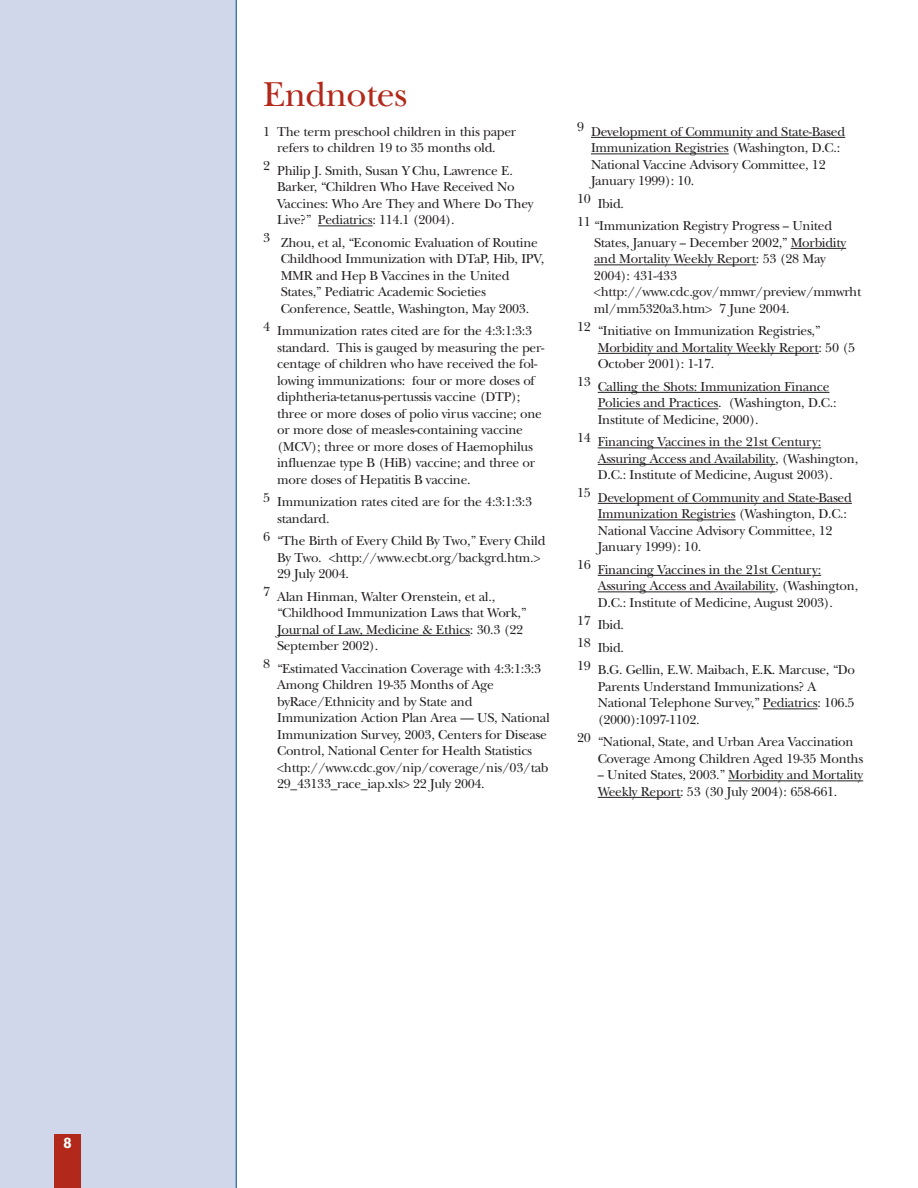
<style>
.page{position:relative;width:918px;height:1188px;background:#fff}
.page>*{position:absolute;margin:0;border:0;box-sizing:border-box;transform-origin:0 0}
.t1{font:36px "New Baskerville";letter-spacing:-.02em;color:#b2291b}
.t2{font:700 15px "Humanist 521 BT";color:#fff}
.t3{font:13.5px/16.5px "New Baskerville";letter-spacing:-.02em;color:#231f20}
</style>
<div class="page">
<hr style="left:318px;top:225px;width:55px;height:1px;background:#231f20">
<svg style="left:277px;top:635px;width:24px;height:1px"></svg>
<hr style="left:302px;top:635px;width:58px;height:1px;background:#231f20">
<hr style="left:359px;top:635px;width:111px;height:1px;background:#231f20">
<hr style="left:591px;top:137px;width:254px;height:1px;background:#231f20">
<hr style="left:591px;top:153px;width:138px;height:1px;background:#231f20">
<hr style="left:791px;top:248px;width:55px;height:1px;background:#231f20">
<hr style="left:594px;top:264px;width:49px;height:1px;background:#231f20">
<hr style="left:643px;top:264px;width:42px;height:1px;background:#231f20">
<hr style="left:685px;top:264px;width:67px;height:1px;background:#231f20">
<hr style="left:598px;top:353px;width:108px;height:1px;background:#231f20">
<hr style="left:706px;top:353px;width:42px;height:1px;background:#231f20">
<hr style="left:747px;top:353px;width:67px;height:1px;background:#231f20">
<hr style="left:598px;top:392px;width:232px;height:1px;background:#231f20">
<hr style="left:598px;top:408px;width:120px;height:1px;background:#231f20">
<hr style="left:598px;top:447px;width:68px;height:1px;background:#231f20">
<hr style="left:665px;top:447px;width:146px;height:1px;background:#231f20">
<hr style="left:598px;top:464px;width:125px;height:1px;background:#231f20">
<hr style="left:723px;top:464px;width:52px;height:1px;background:#231f20">
<hr style="left:598px;top:503px;width:254px;height:1px;background:#231f20">
<hr style="left:598px;top:519px;width:138px;height:1px;background:#231f20">
<hr style="left:598px;top:575px;width:68px;height:1px;background:#231f20">
<hr style="left:665px;top:575px;width:146px;height:1px;background:#231f20">
<hr style="left:598px;top:591px;width:125px;height:1px;background:#231f20">
<hr style="left:723px;top:591px;width:52px;height:1px;background:#231f20">
<hr style="left:763px;top:708px;width:55px;height:1px;background:#231f20">
<hr style="left:728px;top:780px;width:108px;height:1px;background:#231f20">
<svg style="left:836px;top:780px;width:27px;height:1px"></svg>
<hr style="left:609px;top:797px;width:67px;height:1px;background:#231f20">
<div style="left:0;top:0;width:236px;height:1188px;background:#d1d7eb"></div>
<div style="left:54px;top:1134px;width:27px;height:54px;background:#b2291b"></div>
<hr style="left:236px;top:0;width:1px;height:1188px;background:#01529b">
<p class="t2" style="left:63px;top:1137px;width:10px">8</p>
<h1 class="t1" style="left:263px;top:81px;width:145px">Endnotes</h1>
<p class="t3" style="left:263px;top:125px;width:255px;text-align:center">1 The term preschool children in this paper refers to children 19 to 35 months old.</p>
<p class="t3" style="left:277px;top:164px;width:258px;text-indent:-14px">2 Philip J. Smith, Susan Y Chu, Lawrence E.<br>Barker, “Children Who Have Received No Vaccines: Who Are They and Where Do They Live?” Pediatrics: 114.1 (2004).</p>
<p class="t3" style="left:281px;top:236px;width:265px;text-indent:-17px">3 Zhou, et al, “Economic Evaluation of Routine Childhood Immunization with DTaP, Hib, IPV, MMR and Hep B Vaccines in the United States,” Pediatric Academic Societies Conference, Seattle, Washington, May 2003.</p>
<p class="t3" style="left:277px;top:324px;width:269px;text-indent:-14px">4 Immunization rates cited are for the 4:3:1:3:3 standard. This is gauged by measuring the per&shy;centage of children who have received the fol&shy;lowing immunizations: four or more doses of diphtheria-tetanus-pertussis vaccine (DTP); three or more doses of polio virus vaccine; one or more dose of measles-containing vaccine (MCV); three or more doses of Haemophilus influenzae type B (HiB) vaccine; and three or more doses of Hepatitis B vaccine.</p>
<p class="t3" style="left:277px;top:495px;width:257px;text-indent:-14px">5 Immunization rates cited are for the 4:3:1:3:3 standard.</p>
<p class="t3" style="left:277px;top:534px;width:270px;text-indent:-14px">6 “The Birth of Every Child By Two,” Every Child<br>By Two. &lt;http://www.ecbt.org/backgrd.htm.&gt;<br>29 July 2004.</p>
<p class="t3" style="left:277px;top:590px;width:250px;text-indent:-14px">7 Alan Hinman, Walter Orenstein, et al., “Childhood Immunization Laws that Work,” Journal of Law, Medicine &amp; Ethics: 30.3 (22<br>September 2002).</p>
<p class="t3" style="left:277px;top:662px;width:274px;text-indent:-14px">8 “Estimated Vaccination Coverage with 4:3:1:3:3<br>Among Children 19-35 Months of Age byRace/Ethnicity and by State and Immunization Action Plan Area — US, National Immunization Survey, 2003, Centers for Disease Control, National Center for Health Statistics &lt;http://www.cdc.gov/nip/coverage/nis/03/tab 29_43133_race_iap.xls&gt; 22 July 2004.</p>
<p class="t3" style="left:591px;top:125px;width:256px;text-indent:-14px">9 Development of Community and State-Based Immunization Registries (Washington, D.C.:<br>National Vaccine Advisory Committee, 12<br>January 1999): 10.</p>
<p class="t3" style="left:577px;top:194px;width:257px;line-height:22.5px">10 Ibid.<br>11 “Immunization Registry Progress -- United</p>
<p class="t3" style="left:594px;top:236px;width:269px">States, January -- December 2002,” Morbidity and Mortality Weekly Report: 53 (28 May 2004): 431-433 &lt;http://www.cdc.gov/mmwr/preview/mmwrht ml/mm5320a3.htm&gt; 7 June 2004.</p>
<p class="t3" style="left:598px;top:324px;width:259px;text-indent:-21px">12 “Initiative on Immunization Registries,”<br>Morbidity and Mortality Weekly Report: 50 (5<br>October 2001): 1-17.</p>
<p class="t3" style="left:598px;top:380px;width:240px;text-indent:-21px">13 Calling the Shots: Immunization Finance<br>Policies and Practices. (Washington, D.C.:<br>Institute of Medicine, 2000).</p>
<p class="t3" style="left:598px;top:435px;width:262px;text-indent:-21px">14 Financing Vaccines in the 21st Century:<br>Assuring Access and Availability, (Washington,<br>D.C.: Institute of Medicine, August 2003).</p>
<p class="t3" style="left:598px;top:491px;width:256px;text-indent:-21px">15 Development of Community and State-Based Immunization Registries (Washington, D.C.:<br>National Vaccine Advisory Committee, 12<br>January 1999): 10.</p>
<p class="t3" style="left:598px;top:563px;width:262px;text-indent:-21px">16 Financing Vaccines in the 21st Century:<br>Assuring Access and Availability, (Washington,<br>D.C.: Institute of Medicine, August 2003).</p>
<p class="t3" style="left:577px;top:615px;width:279px;line-height:22.5px">17 Ibid.<br>18 Ibid.<br>19 B.G. Gellin, E.W. Maibach, E.K. Marcuse, “Do</p>
<p class="t3" style="left:598px;top:680px;width:258px">Parents Understand Immunizations? A<br>National Telephone Survey,” Pediatrics: 106.5 (2000):1097-1102.</p>
<p class="t3" style="left:598px;top:735px;width:267px;text-indent:-21px">20 “National, State, and Urban Area Vaccination Coverage Among Children Aged 19-35 Months -- United States, 2003.” Morbidity and Mortality Weekly Report: 53 (30 July 2004): 658-661.</p>
</div>
